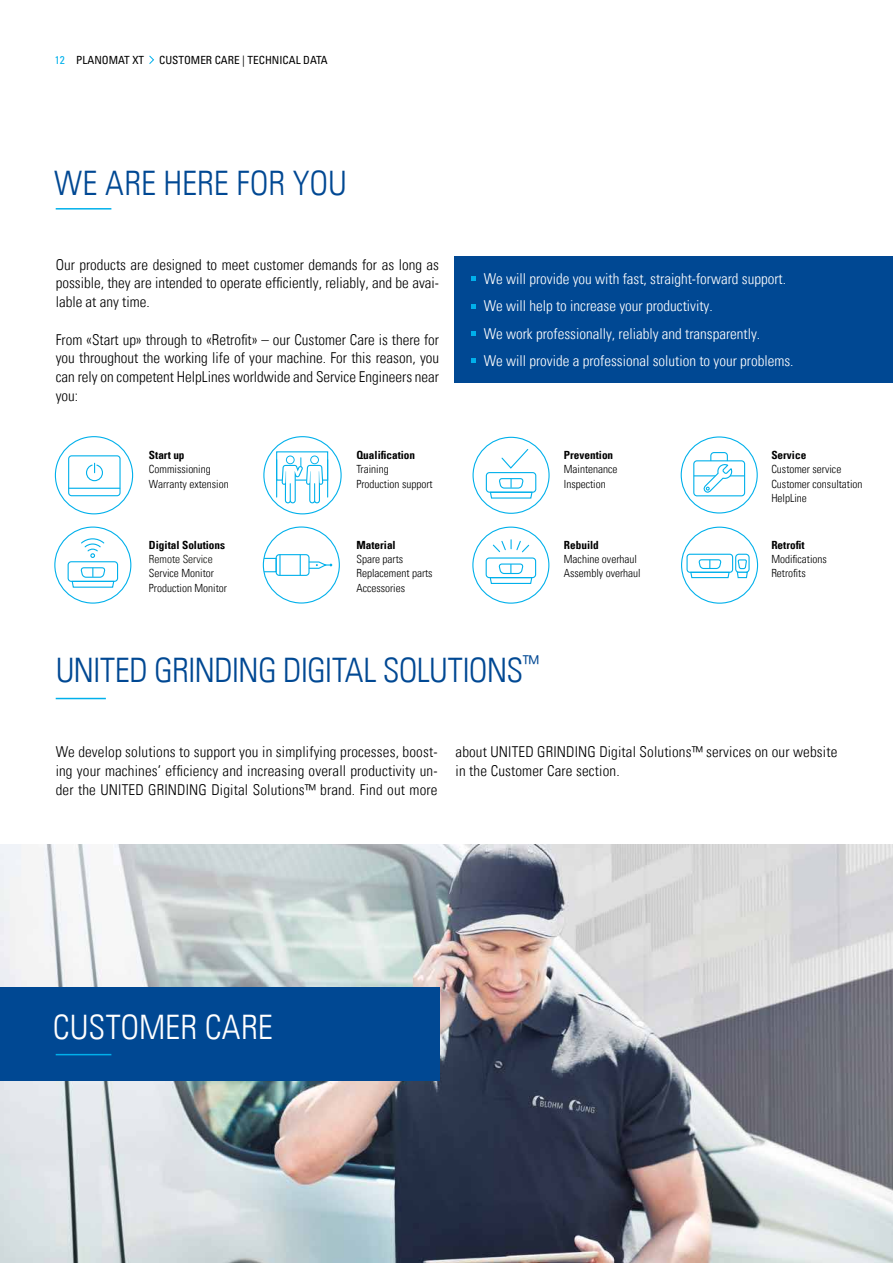
<style>
.page{position:relative;width:893px;height:1263px;background:#fff}
.page>*{position:absolute;margin:0;border:0;box-sizing:border-box;transform-origin:0 0}
.t1{font:33.75px "Univers Com 47 Light Cond";letter-spacing:-.025em;color:#004893}
.t2{font:33.75px "Univers Com 47 Light Cond";letter-spacing:-.005em;color:#004893}
.t3{font:33.75px "Univers Com 47 Light Cond";color:#fff}
.t4{font:15px/18.8px "Univers Com 47 Light Cond";letter-spacing:.01em;color:#000;text-align:justify}
.t5{font:15px/27.3px "Univers Com 47 Light Cond";color:#fff}
.t6{font:11.25px/14.2px "Univers Com 47 Light Cond";color:#000}
.t7{font:11.25px "Univers Com 67 Bold Cond";color:#000}
.t8{font:condensed 11.25px "Univers Com 57";color:#000}
.t9{font:11.25px "Univers Com 47 Light Cond";color:#10100d}
.s1{color:#00b0eb}
</style>
<div class="page">
<hr style="left:56px;top:208px;width:55px;height:2px;background:#00b0eb">
<img style="left:0;top:844px;width:893px;height:419px">
<svg style="left:86px;top:463px;width:17px;height:19px"></svg>
<div style="left:68px;top:455px;width:53px;height:41px;border:1px solid #00b0eb;border-radius:3px"></div>
<hr style="left:69px;top:488px;width:51px;height:1px;background:#00b0eb">
<div style="left:55px;top:436px;width:78px;height:78px;border:1px solid #00b0eb;border-radius:50%"></div>
<div style="left:263px;top:436px;width:79px;height:78px;border:1px solid #00b0eb;border-radius:50%"></div>
<hr style="left:276px;top:460px;width:1px;height:37px;background:#00b0eb">
<hr style="left:327px;top:460px;width:1px;height:37px;background:#00b0eb">
<svg style="left:282px;top:455px;width:41px;height:48px"></svg>
<div style="left:472px;top:437px;width:78px;height:77px;border:1px solid #00b0eb;border-radius:50%"></div>
<div style="left:486px;top:472px;width:50px;height:21px;border:1px solid #00b0eb;border-radius:3px"></div>
<svg style="left:489px;top:478px;width:44px;height:21px"></svg>
<svg style="left:501px;top:449px;width:28px;height:20px"></svg>
<div style="left:693px;top:460px;width:52px;height:36px;border:1px solid #00b0eb;border-radius:3px"></div>
<hr style="left:694px;top:475px;width:50px;height:1px;background:#00b0eb">
<div style="left:681px;top:436px;width:77px;height:77px;border:1px solid #00b0eb;border-radius:50%"></div>
<svg style="left:703px;top:452px;width:30px;height:43px"></svg>
<div style="left:54px;top:526px;width:77px;height:78px;border:1px solid #00b0eb;border-radius:50%"></div>
<div style="left:68px;top:561px;width:50px;height:21px;border:1px solid #00b0eb;border-radius:3px"></div>
<svg style="left:81px;top:538px;width:24px;height:20px"></svg>
<svg style="left:71px;top:567px;width:44px;height:21px"></svg>
<div style="left:276px;top:554px;width:34px;height:22px;border:1px solid #00b0eb;border-radius:3px"></div>
<div style="left:263px;top:558px;width:14px;height:14px;border:1px solid #00b0eb"></div>
<svg style="left:308px;top:561px;width:24px;height:8px"></svg>
<svg style="left:300px;top:555px;width:1px;height:20px"></svg>
<hr style="left:279px;top:555px;width:2px;height:20px;background:#00b0eb">
<div style="left:472px;top:527px;width:77px;height:77px;border:1px solid #00b0eb;border-radius:50%"></div>
<svg style="left:492px;top:540px;width:38px;height:13px"></svg>
<div style="left:486px;top:557px;width:50px;height:21px;border:1px solid #00b0eb;border-radius:3px"></div>
<svg style="left:489px;top:563px;width:44px;height:21px"></svg>
<div style="left:681px;top:527px;width:77px;height:77px;border:1px solid #00b0eb;border-radius:50%"></div>
<div style="left:686px;top:554px;width:47px;height:19px;border:1px solid #00b0eb;border-radius:3px"></div>
<svg style="left:689px;top:559px;width:41px;height:20px"></svg>
<div style="left:735px;top:554px;width:15px;height:19px;border:1px solid #00b0eb;border-radius:3px"></div>
<svg style="left:736px;top:559px;width:12px;height:20px"></svg>
<hr style="left:56px;top:698px;width:50px;height:1px;background:#00b0eb">
<svg style="left:149px;top:55px;width:5px;height:9px"></svg>
<div style="left:454px;top:256px;width:439px;height:127px;background:#004893"></div>
<svg style="left:471px;top:277px;width:5px;height:4px"></svg>
<svg style="left:471px;top:304px;width:5px;height:4px"></svg>
<svg style="left:471px;top:331px;width:5px;height:5px"></svg>
<svg style="left:471px;top:358px;width:5px;height:5px"></svg>
<div style="left:0;top:987px;width:439px;height:94px;background:#004893"></div>
<hr style="left:56px;top:1054px;width:55px;height:1px;background:#00b0eb">
<p class="t8" style="left:55px;top:53px;width:91px"><span class="s1">12</span> PLANOMAT XT</p>
<p class="t8" style="left:159px;top:53px;width:170px">CUSTOMER CARE | TECHNICAL DATA</p>
<h1 class="t2" style="left:54px;top:162px;width:294px">WE ARE HERE FOR YOU</h1>
<p class="t4" style="left:56px;top:255px;width:385px">Our products are designed to meet customer demands for as long as possible, they are intended to operate efficiently, reliably, and be avai&shy;lable at any time.</p>
<p class="t4" style="left:56px;top:330px;width:385px">From «Start up» through to «Retrofit» – our Customer Care is there for you throughout the working life of your machine. For this reason, you can rely on competent HelpLines worldwide and Service Engineers near you:</p>
<p class="t7" style="left:149px;top:448px;width:37px">Start up</p>
<p class="t6" style="left:149px;top:462px;width:81px">Commissioning<br>Warranty extension</p>
<p class="t7" style="left:149px;top:538px;width:78px">Digital Solutions</p>
<p class="t9" style="left:149px;top:552px;width:65px">Remote Service</p>
<p class="t6" style="left:149px;top:566px;width:80px">Service Monitor<br>Production Monitor</p>
<p class="t7" style="left:356px;top:448px;width:60px">Qualification</p>
<p class="t6" style="left:356px;top:462px;width:78px">Training<br>Production support</p>
<p class="t7" style="left:356px;top:538px;width:41px">Material</p>
<p class="t6" style="left:356px;top:552px;width:78px">Spare parts<br>Replacement parts<br>Accessories</p>
<p class="t5" style="left:484px;top:265px;width:311px">We will provide you with fast, straight-forward support.<br>We will help to increase your productivity.<br>We work professionally, reliably and transparently.<br>We will provide a professional solution to your problems.</p>
<p class="t7" style="left:564px;top:448px;width:51px">Prevention</p>
<p class="t6" style="left:564px;top:462px;width:55px">Maintenance<br>Inspection</p>
<p class="t7" style="left:564px;top:538px;width:37px">Rebuild</p>
<p class="t6" style="left:564px;top:552px;width:78px">Machine overhaul<br>Assembly overhaul</p>
<p class="t7" style="left:771px;top:448px;width:36px">Service</p>
<p class="t6" style="left:771px;top:462px;width:93px">Customer service<br>Customer consultation<br>HelpLine</p>
<p class="t7" style="left:771px;top:538px;width:35px">Retrofit</p>
<p class="t6" style="left:771px;top:552px;width:57px">Modifications<br>Retrofits</p>
<h1 class="t1" style="left:56px;top:650px;width:485px">UNITED GRINDING DIGITAL SOLUTIONS<sup>™</sup></h1>
<p class="t4" style="left:56px;top:743px;width:383px">We develop solutions to support you in simplifying processes, boost&shy;ing your machines’ efficiency and increasing overall productivity un&shy;der the UNITED GRINDING Digital Solutions™ brand. Find out more</p>
<p class="t4" style="left:455px;top:743px;width:383px">about UNITED GRINDING Digital Solutions™ services on our website in the Customer Care section.</p>
<h1 class="t3" style="left:53px;top:1006px;width:221px">CUSTOMER CARE</h1>
</div>
